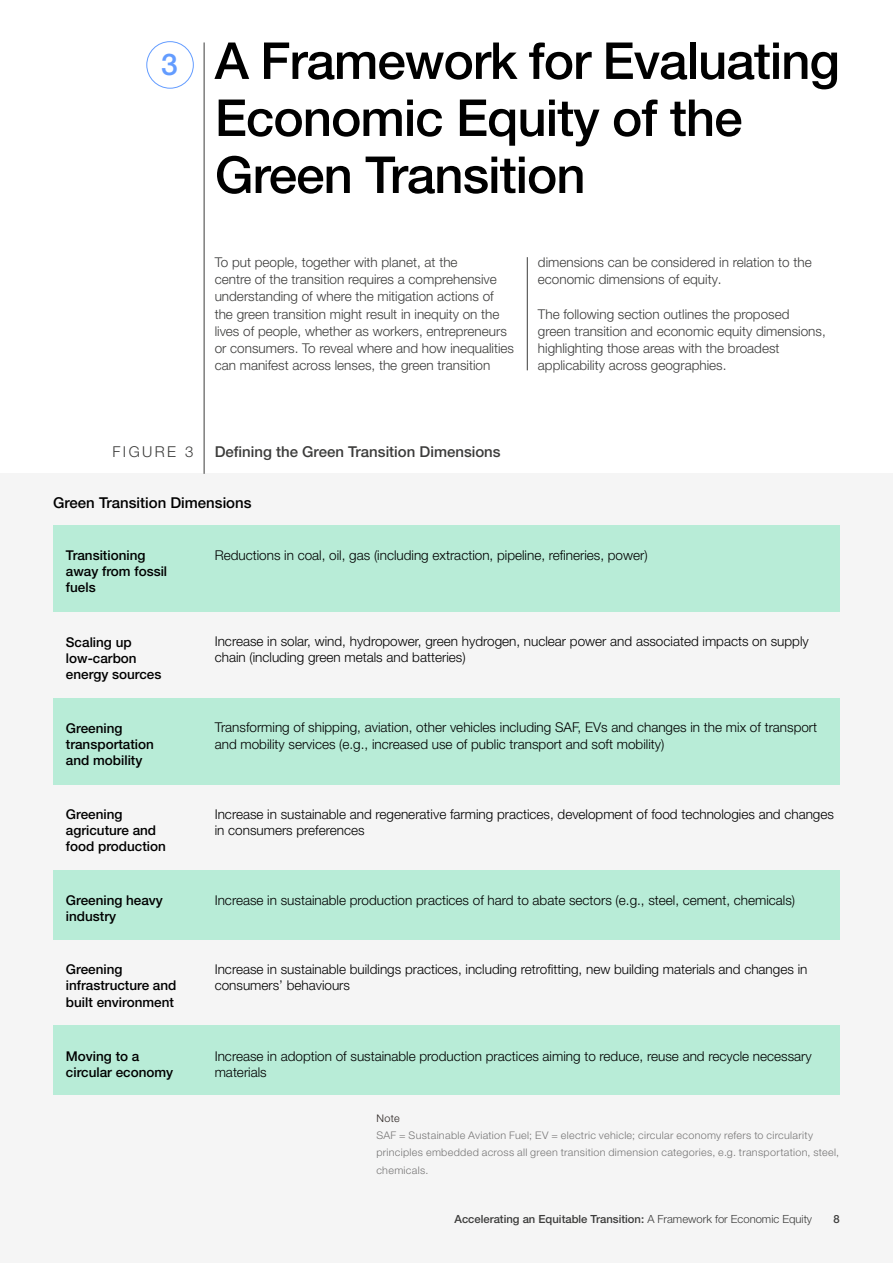
<style>
.page{position:relative;width:893px;height:1263px;background:#fff}
.page>*{position:absolute;margin:0;border:0;box-sizing:border-box;transform-origin:0 0}
.t1{font:500 51px/57px "Helvetica Neue LT Pro";letter-spacing:-.02em;color:#000}
.t2{font:500 30px "Helvetica Neue LT Pro";color:#639cff}
.t3{font:500 15px "Helvetica Neue LT Pro";color:#3c3c3b}
.t4{font:500 15px "Helvetica Neue LT Pro";color:#000}
.t5{font:300 15px "Helvetica Neue LT Pro";letter-spacing:.16em;color:#3c3c3b}
.t6{font:300 13.5px/16.2px "Helvetica Neue LT Pro";color:#000}
.t7{font:300 13.5px/17.2px "Helvetica Neue LT Pro";color:#3c3c3b}
.t8{font:500 13.5px/16.2px "Helvetica Neue LT Pro";color:#000}
.t9{font:500 11.25px "Helvetica Neue LT Pro";color:#3c3c3b}
.t10{font:300 10.5px/17.2px "Helvetica Neue LT Pro";letter-spacing:.03em;color:#787777}
.t11{font:300 10.5px "Helvetica Neue LT Pro";color:#2b2422}
.s1{font-weight:300}
</style>
<div class="page">
<div style="left:0;top:474px;width:893px;height:789px;background:#f5f5f5"></div>
<div style="left:53px;top:525px;width:787px;height:87px;background:#b8ecd7"></div>
<div style="left:53px;top:698px;width:787px;height:86px;background:#b8ecd7"></div>
<div style="left:53px;top:870px;width:787px;height:69px;background:#b8ecd7"></div>
<div style="left:53px;top:1026px;width:787px;height:69px;background:#b8ecd7"></div>
<hr style="left:204px;top:42px;width:1px;height:432px;background:#3c3c3b">
<div style="left:147px;top:41px;width:47px;height:47px;border:1px solid #639cff;border-radius:50%"></div>
<hr style="left:527px;top:257px;width:1px;height:113px;background:#3c3c3b">
<h2 class="t2" style="left:161px;top:46px;width:18px">3</h2>
<h1 class="t1" style="left:215px;top:32px;width:627px">A Framework for Evaluating<br>Economic Equity of the<br>Green Transition</h1>
<p class="t7" style="left:215px;top:253px;width:301px">To put people, together with planet, at the<br>centre of the transition requires a comprehensive understanding of where the mitigation actions of the green transition might result in inequity on the lives of people, whether as workers, entrepreneurs or consumers. To reveal where and how inequalities can manifest across lenses, the green transition</p>
<p class="t7" style="left:538px;top:253px;width:275px">dimensions can be considered in relation to the economic dimensions of equity.</p>
<p class="t7" style="left:538px;top:305px;width:289px">The following section outlines the proposed<br>green transition and economic equity dimensions, highlighting those areas with the broadest applicability across geographies.</p>
<p class="t5" style="left:112px;top:442px;width:82px">FIGURE 3</p>
<p class="t3" style="left:215px;top:442px;width:287px">Defining the Green Transition Dimensions</p>
<p class="t4" style="left:53px;top:494px;width:200px">Green Transition Dimensions</p>
<p class="t8" style="left:66px;top:547px;width:103px">Transitioning away from fossil fuels</p>
<p class="t8" style="left:66px;top:633px;width:97px">Scaling up low-carbon energy sources</p>
<p class="t8" style="left:66px;top:720px;width:90px">Greening transportation and mobility</p>
<p class="t8" style="left:66px;top:806px;width:102px">Greening agricuture and food production</p>
<p class="t8" style="left:66px;top:892px;width:99px">Greening heavy industry</p>
<p class="t8" style="left:66px;top:961px;width:112px">Greening infrastructure and built environment</p>
<p class="t8" style="left:66px;top:1048px;width:109px">Moving to a circular economy</p>
<p class="t6" style="left:215px;top:546px;width:434px">Reductions in coal, oil, gas (including extraction, pipeline, refineries, power)</p>
<p class="t6" style="left:215px;top:633px;width:595px">Increase in solar, wind, hydropower, green hydrogen, nuclear power and associated impacts on supply chain (including green metals and batteries)</p>
<p class="t6" style="left:215px;top:719px;width:604px">Transforming of shipping, aviation, other vehicles including SAF, EVs and changes in the mix of transport and mobility services (e.g., increased use of public transport and soft mobility)</p>
<p class="t6" style="left:215px;top:805px;width:621px">Increase in sustainable and regenerative farming practices, development of food technologies and changes in consumers preferences</p>
<p class="t6" style="left:215px;top:892px;width:582px">Increase in sustainable production practices of hard to abate sectors (e.g., steel, cement, chemicals)</p>
<p class="t6" style="left:215px;top:961px;width:594px">Increase in sustainable buildings practices, including retrofitting, new building materials and changes in consumers’ behaviours</p>
<p class="t6" style="left:215px;top:1048px;width:598px">Increase in adoption of sustainable production practices aiming to reduce, reuse and recycle necessary materials</p>
<p class="t11" style="left:376px;top:1111px;width:25px">Note</p>
<p class="t10" style="left:376px;top:1126px;width:464px">SAF = Sustainable Aviation Fuel; EV = electric vehicle; circular economy refers to circularity principles embedded across all green transition dimension categories, e.g. transportation, steel, chemicals.</p>
<p class="t9" style="left:454px;top:1212px;width:359px">Accelerating an Equitable Transition: <span class="s1">A Framework for Economic Equity</span></p>
<p class="t9" style="left:834px;top:1212px;width:8px">8</p>
</div>
